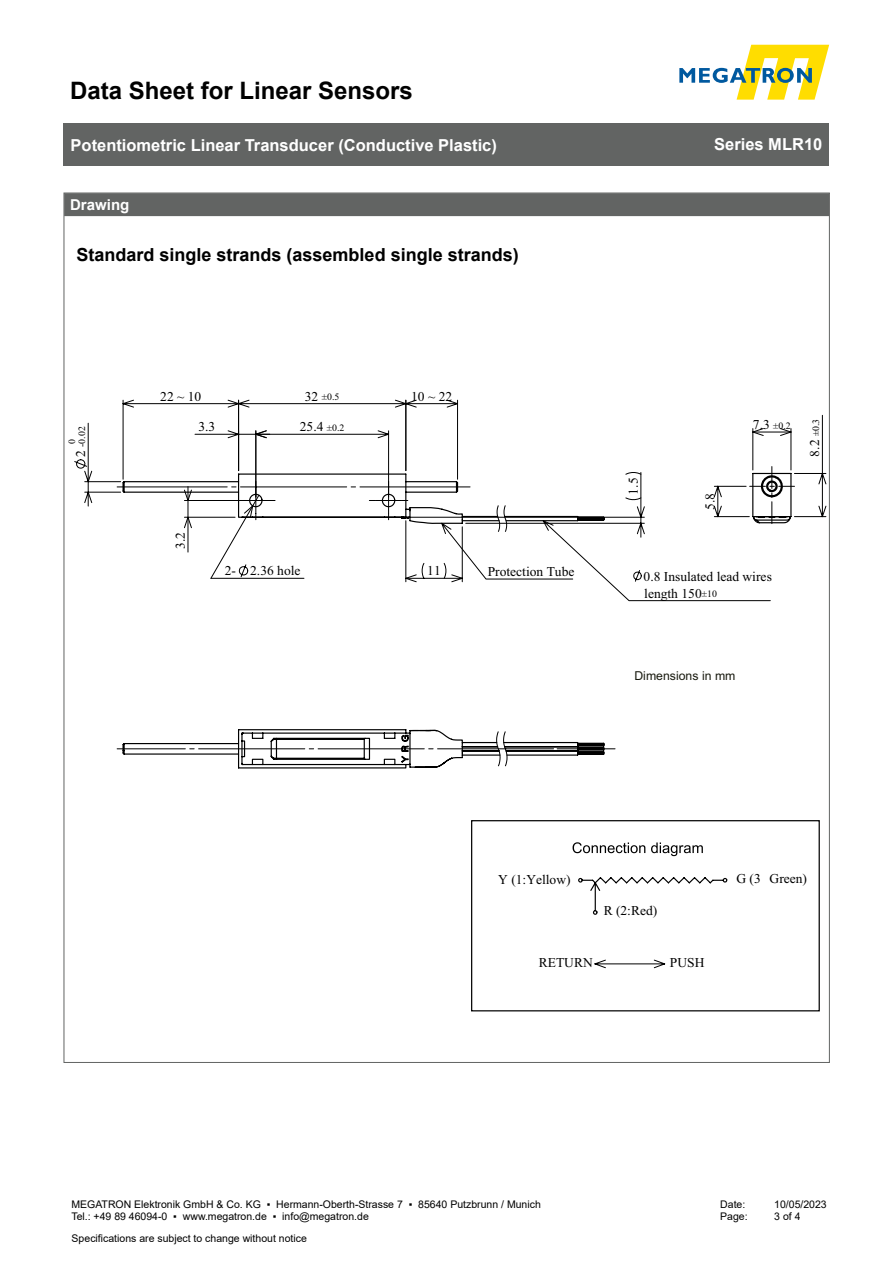
<style>
.page{position:relative;width:893px;height:1263px;background:#fff}
.page>*{position:absolute;margin:0;border:0;box-sizing:border-box;transform-origin:0 0}
.t1{font:700 24px "Arial";color:#000}
.t2{font:700 18px "Arial";color:#000}
.t3{font:700 16.5px "Arial";color:#fff}
.t4{font:700 15px "Arial";color:#fff}
.t5{font:13.5px/17px "Times New Roman";color:#000}
.t6{font:12.3px "Arial";color:#191a0f}
.t7{font:10.5px/12.6px "Arial";color:#000}
.t8{font:9.75px "Times New Roman";color:#000}
.s1{font-size:9.75px}
.s2{font-size:13.5px}
</style>
<div class="page">
<div style="left:64px;top:123px;width:765px;height:43px;background:#626463"></div>
<svg style="left:679px;top:45px;width:150px;height:55px"></svg>
<div style="left:66px;top:195px;width:762px;height:21px;background:#626463"></div>
<svg style="left:121px;top:729px;width:473px;height:186px"></svg>
<svg style="left:594px;top:601px;width:177px;height:367px"></svg>
<svg style="left:405px;top:485px;width:366px;height:116px"></svg>
<svg style="left:74px;top:399px;width:571px;height:183px"></svg>
<hr style="left:117px;top:748px;width:68px;height:1px;background:#000">
<hr style="left:199px;top:748px;width:106px;height:1px;background:#000">
<hr style="left:318px;top:748px;width:106px;height:1px;background:#000">
<hr style="left:438px;top:748px;width:68px;height:1px;background:#000">
<hr style="left:505px;top:748px;width:49px;height:1px;background:#000">
<hr style="left:557px;top:748px;width:58px;height:1px;background:#000">
<svg style="left:496px;top:730px;width:12px;height:37px"></svg>
<svg style="left:752px;top:415px;width:74px;height:109px"></svg>
<div style="left:471px;top:820px;width:349px;height:191px;border:1px solid #000"></div>
<svg style="left:573px;top:842px;width:130px;height:14px"></svg>
<h1 class="t1" style="left:70px;top:73px;width:344px">Data Sheet for Linear Sensors</h1>
<h3 class="t3" style="left:71px;top:133px;width:428px">Potentiometric Linear Transducer (Conductive Plastic)</h3>
<h3 class="t3" style="left:714px;top:133px;width:110px">Series MLR10</h3>
<p class="t4" style="left:70px;top:194px;width:61px">Drawing</p>
<p class="t2" style="left:77px;top:242px;width:444px">Standard single strands (assembled single strands)</p>
<p class="t8" style="left:78px;top:444px;width:19px;rotate:-90deg">0.02</p>
<p class="t8" style="left:69px;top:444px;width:6px;rotate:-90deg">0</p>
<p class="t5" style="left:73px;top:457px;width:15px;rotate:-90deg">2 <span class="s1">-</span></p>
<p class="t5" style="left:160px;top:389px;width:43px">22 ~ 10</p>
<p class="t5" style="left:198px;top:419px;width:18px">3.3</p>
<p class="t5" style="left:173px;top:549px;width:18px;rotate:-90deg">3.2</p>
<p class="t5" style="left:305px;top:389px;width:15px">32</p>
<p class="t8" style="left:322px;top:394px;width:19px">±0.5</p>
<p class="t5" style="left:300px;top:419px;width:46px">25.4 <span class="s1">±0.2</span></p>
<p class="t5" style="left:411px;top:389px;width:43px">10 ~ 22</p>
<p class="t5" style="left:626px;top:494px;width:18px;rotate:-90deg">1.5</p>
<p class="t5" style="left:703px;top:510px;width:18px;rotate:-90deg">5.8</p>
<p class="t8" style="left:753px;top:422px;width:39px"><span class="s2">7.3</span> ±0.2</p>
<p class="t8" style="left:812px;top:457px;width:39px;rotate:-90deg"><span class="s2">8.2</span> ±0.3</p>
<p class="t5" style="left:225px;top:564px;width:77px">2- 2.36 hole</p>
<p class="t5" style="left:427px;top:564px;width:15px">11</p>
<p class="t5" style="left:488px;top:564px;width:88px">Protection Tube</p>
<p class="t5" style="left:644px;top:569px;width:130px">0.8 Insulated lead wires length 150<span class="s1">±10</span></p>
<p class="t6" style="left:634px;top:667px;width:103px">Dimensions in mm</p>
<p class="t5" style="left:498px;top:872px;width:74px">Y (1:Yellow)</p>
<p class="t5" style="left:604px;top:904px;width:55px">R (2:Red)</p>
<p class="t5" style="left:539px;top:955px;width:55px">RETURN</p>
<p class="t5" style="left:670px;top:955px;width:36px">PUSH</p>
<p class="t5" style="left:736px;top:871px;width:72px">G (3 Green)</p>
<p class="t7" style="left:71px;top:1198px;width:471px">MEGATRON Elektronik GmbH &amp; Co. KG ▪ Hermann-Oberth-Strasse 7 ▪ 85640 Putzbrunn / Munich<br>Tel.: +49 89 46094-0 ▪ www.megatron.de ▪ info@megatron.de</p>
<p class="t7" style="left:720px;top:1198px;width:27px">Date:</p>
<p class="t7" style="left:774px;top:1198px;width:54px">10/05/2023</p>
<p class="t7" style="left:720px;top:1210px;width:29px">Page:</p>
<p class="t7" style="left:774px;top:1210px;width:28px">3 of 4</p>
<p class="t7" style="left:72px;top:1232px;width:237px">Specifications are subject to change without notice</p>
</div>
